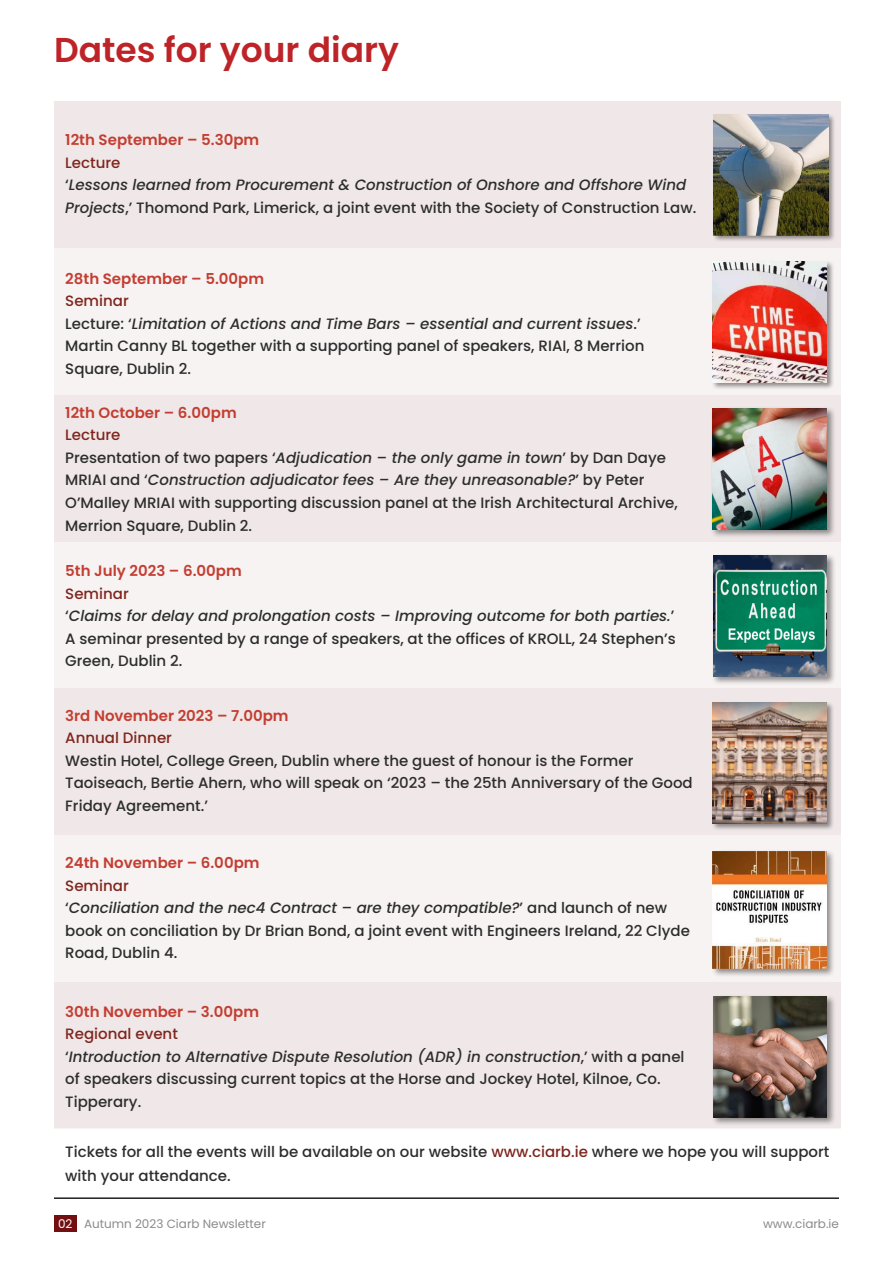
<style>
.page{position:relative;width:893px;height:1263px;background:#fff}
.page>*{position:absolute;margin:0;border:0;box-sizing:border-box;transform-origin:0 0}
.t1{font:600 34.5px "Poppins";color:#be2427}
.t2{font:500 15px/22.5px "Poppins";color:#2d2d2e}
.t3{font:italic 500 15px/22.5px "Poppins";color:#2d2d2e}
.t4{font:600 15px "Poppins";color:#c33e32}
.t5{font:500 15px "Poppins";color:#7e261e}
.t6{font:12px "Poppins";color:#57585a}
.s1{font-style:normal}
.s2{font-style:italic}
.s3{color:#7e261e}
.s4{color:#fff}
</style>
<div class="page">
<div style="left:54px;top:102px;width:786px;height:1026px;background:#f7f3f3"></div>
<div style="left:54px;top:395px;width:786px;height:147px;background:#f0e8e8"></div>
<div style="left:54px;top:689px;width:786px;height:146px;background:#f0e8e8"></div>
<div style="left:54px;top:982px;width:786px;height:147px;background:#f0e8e8"></div>
<div style="left:54px;top:1215px;width:23px;height:16px;background:#730f11"></div>
<hr style="left:54px;top:1197px;width:785px;height:2px;background:#1d1f1f">
<div style="left:711px;top:260px;width:124px;height:130px;background:#231f20;opacity:.5"></div>
<img style="left:713px;top:262px;width:114px;height:120px">
<div style="left:711px;top:701px;width:124px;height:130px;background:#231f20;opacity:.5"></div>
<img style="left:713px;top:702px;width:114px;height:121px">
<div style="left:710px;top:406px;width:126px;height:132px;background:#231f20;opacity:.5"></div>
<img style="left:712px;top:408px;width:115px;height:121px">
<div style="left:711px;top:849px;width:125px;height:128px;background:#231f20;opacity:.5"></div>
<img style="left:713px;top:851px;width:113px;height:117px">
<div style="left:711px;top:553px;width:125px;height:132px;background:#231f20;opacity:.5"></div>
<img style="left:713px;top:555px;width:114px;height:121px">
<div style="left:711px;top:994px;width:125px;height:132px;background:#231f20;opacity:.5"></div>
<img style="left:713px;top:996px;width:114px;height:121px">
<svg style="left:54px;top:102px;width:786px;height:146px;fill:#f0e8e8"></svg>
<p class="t1" style="left:54px;top:30px;width:346px">Dates for your diary</p>
<p class="t4" style="left:65px;top:131px;width:195px">12th September – 5.30pm</p>
<p class="t5" style="left:65px;top:154px;width:57px">Lecture</p>
<p class="t3" style="left:65px;top:174px;width:633px"><span class="s1">‘</span>Lessons learned from Procurement &amp; Construction of Onshore and Offshore Wind<br>Projects<span class="s1">,’ Thomond Park, Limerick, a joint event with the Society of Construction Law.</span></p>
<p class="t4" style="left:65px;top:270px;width:200px">28th September – 5.00pm</p>
<p class="t5" style="left:65px;top:292px;width:65px">Seminar</p>
<p class="t2" style="left:65px;top:312px;width:581px">Lecture: ‘<span class="s2">Limitation of Actions and Time Bars – essential and current issues</span>.’<br>Martin Canny BL together with a supporting panel of speakers, RIAI, 8 Merrion<br>Square, Dublin 2.</p>
<p class="t4" style="left:65px;top:404px;width:173px">12th October – 6.00pm</p>
<p class="t5" style="left:65px;top:426px;width:57px">Lecture</p>
<p class="t2" style="left:65px;top:447px;width:614px">Presentation of two papers ‘<span class="s2">Adjudication – the only game in town</span>’ by Dan Daye MRIAI and ‘<span class="s2">Construction adjudicator fees – Are they unreasonable?</span>’ by Peter O’Malley MRIAI with supporting discussion panel at the Irish Architectural Archive, Merrion Square, Dublin 2.</p>
<p class="t4" style="left:65px;top:562px;width:178px">5th July 2023 – 6.00pm</p>
<p class="t5" style="left:65px;top:584px;width:65px">Seminar</p>
<p class="t2" style="left:65px;top:605px;width:612px;text-align:justify">‘<span class="s2">Claims for delay and prolongation costs – Improving outcome for both parties.</span>’ A seminar presented by a range of speakers, at the offices of KROLL, 24 Stephen’s Green, Dublin 2.</p>
<p class="t4" style="left:65px;top:706px;width:225px">3rd November 2023 – 7.00pm</p>
<p class="t5" style="left:65px;top:729px;width:108px">Annual Dinner</p>
<p class="t2" style="left:65px;top:749px;width:629px">Westin Hotel, College Green, Dublin where the guest of honour is the Former<br>Taoiseach, Bertie Ahern, who will speak on ‘2023 – the 25th Anniversary of the Good<br>Friday Agreement.’</p>
<p class="t4" style="left:65px;top:854px;width:196px">24th November – 6.00pm</p>
<p class="t5" style="left:65px;top:877px;width:65px">Seminar</p>
<p class="t2" style="left:65px;top:897px;width:626px">‘<span class="s2">Conciliation and the nec4 Contract – are they compatible?</span>’ and launch of new book on conciliation by Dr Brian Bond, a joint event with Engineers Ireland, 22 Clyde<br>Road, Dublin 4.</p>
<p class="t4" style="left:65px;top:1003px;width:195px">30th November – 3.00pm</p>
<p class="t5" style="left:65px;top:1025px;width:114px">Regional event</p>
<p class="t2" style="left:65px;top:1045px;width:621px">‘<span class="s2">Introduction to Alternative Dispute Resolution (ADR) in construction</span>,’ with a panel of speakers discussing current topics at the Horse and Jockey Hotel, Kilnoe, Co.<br>Tipperary.</p>
<p class="t2" style="left:65px;top:1139px;width:766px;line-height:24px">Tickets for all the events will be available on our website <span class="s3">www.ciarb.ie</span> where we hope you will support with your attendance.</p>
<p class="t6" style="left:58px;top:1217px;width:209px"><span class="s4">02</span> Autumn 2023 Ciarb Newsletter</p>
<p class="t6" style="left:763px;top:1217px;width:77px">www.ciarb.ie</p>
</div>
